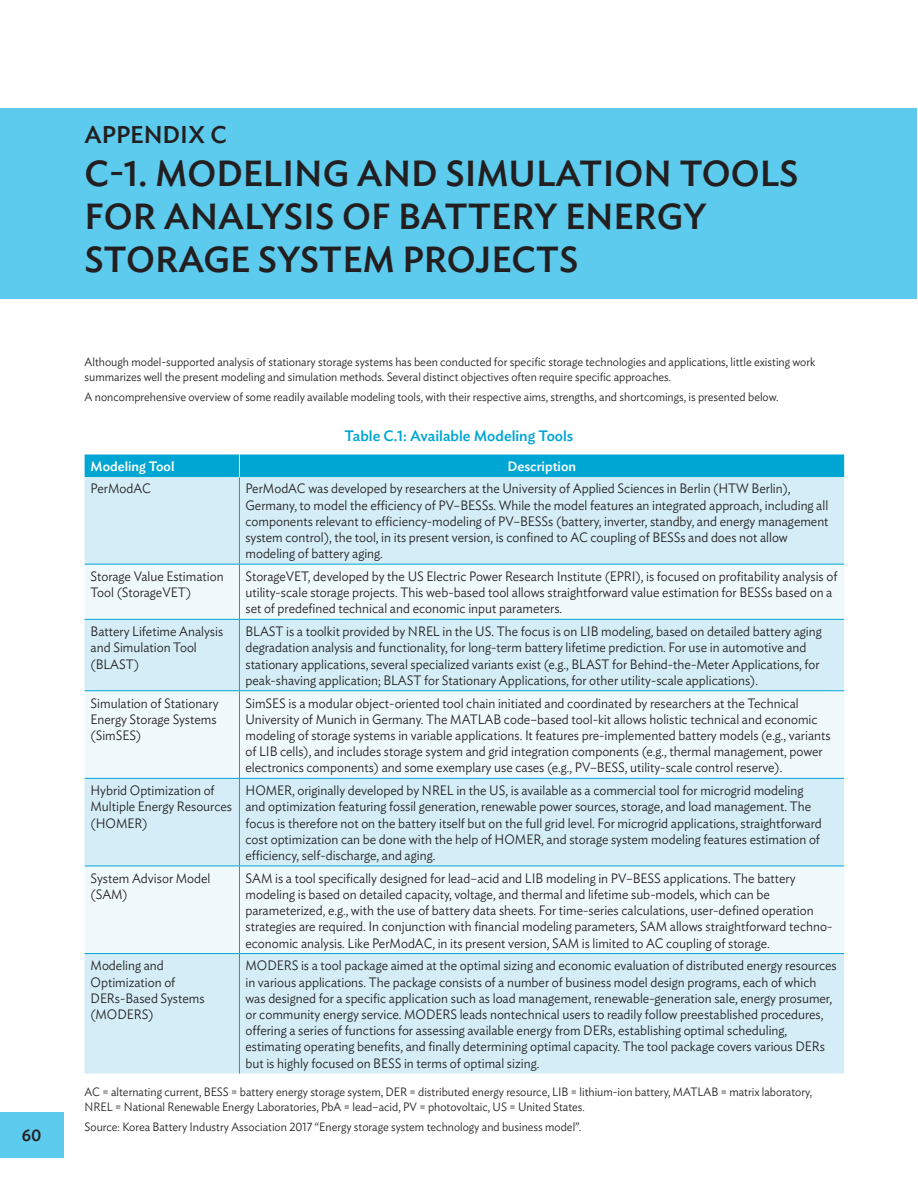
<style>
.page{position:relative;width:918px;height:1188px;background:#fff}
.page>*{position:absolute;margin:0;border:0;box-sizing:border-box;transform-origin:0 0}
.t1{font:500 36px/43.2px "Ideal Sans";color:#231f20}
.t2{font:500 24px "Ideal Sans";color:#231f20}
.t3{font:500 16.5px "Ideal Sans";color:#231f20}
.t4{font:500 15px "Ideal Sans";color:#00a6d3}
.t5{font:300 13.5px/16.2px "Ideal Sans";color:#231f20;scale:.95 1}
.t6{font:500 13.5px "Ideal Sans";color:#fff}
.t7{font:300 12px/15px "Ideal Sans";color:#231f20;scale:.95 1}
</style>
<div class="page">
<div style="left:0;top:1112px;width:63px;height:46px;background:#5ccbed"></div>
<div style="left:0;top:109px;width:917px;height:190px;background:#5ccbed"></div>
<div style="left:85px;top:477px;width:759px;height:597px;background:#d4edf6"></div>
<svg style="left:85px;top:565px;width:759px;height:388px;fill:#f0f9fc"></svg>
<div style="left:85px;top:454px;width:759px;height:23px;background:#00a6d3"></div>
<hr style="left:239px;top:477px;width:1px;height:87px;background:#00a6d3">
<hr style="left:85px;top:564px;width:154px;height:1px;background:#00a6d3">
<hr style="left:239px;top:564px;width:605px;height:1px;background:#00a6d3">
<hr style="left:239px;top:565px;width:1px;height:54px;background:#00a6d3">
<hr style="left:85px;top:619px;width:154px;height:1px;background:#00a6d3">
<hr style="left:239px;top:619px;width:605px;height:1px;background:#00a6d3">
<hr style="left:239px;top:620px;width:1px;height:70px;background:#00a6d3">
<hr style="left:85px;top:690px;width:154px;height:1px;background:#00a6d3">
<hr style="left:239px;top:690px;width:605px;height:1px;background:#00a6d3">
<hr style="left:239px;top:691px;width:1px;height:87px;background:#00a6d3">
<hr style="left:85px;top:778px;width:154px;height:1px;background:#00a6d3">
<hr style="left:239px;top:778px;width:605px;height:1px;background:#00a6d3">
<hr style="left:239px;top:779px;width:1px;height:87px;background:#00a6d3">
<hr style="left:85px;top:866px;width:154px;height:1px;background:#00a6d3">
<hr style="left:239px;top:866px;width:605px;height:1px;background:#00a6d3">
<hr style="left:239px;top:866px;width:1px;height:87px;background:#00a6d3">
<hr style="left:85px;top:953px;width:154px;height:1px;background:#00a6d3">
<hr style="left:239px;top:953px;width:605px;height:1px;background:#00a6d3">
<hr style="left:239px;top:954px;width:1px;height:120px;background:#00a6d3">
<p class="t3" style="left:22px;top:1123px;width:21px">60</p>
<h2 class="t2" style="left:85px;top:116px;width:144px">APPENDIX C</h2>
<h1 class="t1" style="left:85px;top:149px;width:716px">C-1. MODELING AND SIMULATION TOOLS<br>FOR ANALYSIS OF BATTERY ENERGY<br>STORAGE SYSTEM PROJECTS</h1>
<p class="t7" style="left:85px;top:353px;width:771px">Although model-supported analysis of stationary storage systems has been conducted for specific storage technologies and applications, little existing work summarizes well the present modeling and simulation methods. Several distinct objectives often require specific approaches.</p>
<p class="t7" style="left:85px;top:388px;width:732px">A noncomprehensive overview of some readily available modeling tools, with their respective aims, strengths, and shortcomings, is presented below.</p>
<p class="t4" style="left:345px;top:424px;width:230px">Table C.1: Available Modeling Tools</p>
<p class="t6" style="left:91px;top:456px;width:85px">Modeling Tool</p>
<p class="t6" style="left:508px;top:456px;width:70px">Description</p>
<p class="t5" style="left:91px;top:479px;width:65px">PerModAC</p>
<p class="t5" style="left:245px;top:479px;width:615px">PerModAC was developed by researchers at the University of Applied Sciences in Berlin (HTW Berlin), Germany, to model the efficiency of PV–BESSs. While the model features an integrated approach, including all components relevant to efficiency-modeling of PV–BESSs (battery, inverter, standby, and energy management system control), the tool, in its present version, is confined to AC coupling of BESSs and does not allow modeling of battery aging.</p>
<p class="t5" style="left:91px;top:567px;width:142px">Storage Value Estimation<br>Tool (StorageVET)</p>
<p class="t5" style="left:245px;top:567px;width:625px">StorageVET, developed by the US Electric Power Research Institute (EPRI), is focused on profitability analysis of utility-scale storage projects. This web-based tool allows straightforward value estimation for BESSs based on a set of predefined technical and economic input parameters.</p>
<p class="t5" style="left:91px;top:622px;width:141px">Battery Lifetime Analysis and Simulation Tool (BLAST)</p>
<p class="t5" style="left:245px;top:622px;width:608px">BLAST is a toolkit provided by NREL in the US. The focus is on LIB modeling, based on detailed battery aging degradation analysis and functionality, for long-term battery lifetime prediction. For use in automotive and stationary applications, several specialized variants exist (e.g., BLAST for Behind-the-Meter Applications, for peak-shaving application; BLAST for Stationary Applications, for other utility-scale applications).</p>
<p class="t5" style="left:91px;top:694px;width:136px">Simulation of Stationary<br>Energy Storage Systems (SimSES)</p>
<p class="t5" style="left:245px;top:694px;width:618px">SimSES is a modular object-oriented tool chain initiated and coordinated by researchers at the Technical University of Munich in Germany. The MATLAB code–based tool-kit allows holistic technical and economic modeling of storage systems in variable applications. It features pre-implemented battery models (e.g., variants of LIB cells), and includes storage system and grid integration components (e.g., thermal management, power electronics components) and some exemplary use cases (e.g., PV–BESS, utility-scale control reserve).</p>
<p class="t5" style="left:91px;top:781px;width:150px">Hybrid Optimization of<br>Multiple Energy Resources (HOMER)</p>
<p class="t5" style="left:245px;top:781px;width:608px">HOMER, originally developed by NREL in the US, is available as a commercial tool for microgrid modeling and optimization featuring fossil generation, renewable power sources, storage, and load management. The focus is therefore not on the battery itself but on the full grid level. For microgrid applications, straightforward cost optimization can be done with the help of HOMER, and storage system modeling features estimation of efficiency, self-discharge, and aging.</p>
<p class="t5" style="left:91px;top:869px;width:128px">System Advisor Model (SAM)</p>
<p class="t5" style="left:245px;top:869px;width:619px">SAM is a tool specifically designed for lead–acid and LIB modeling in PV–BESS applications. The battery modeling is based on detailed capacity, voltage, and thermal and lifetime sub-models, which can be parameterized, e.g., with the use of battery data sheets. For time-series calculations, user-defined operation strategies are required. In conjunction with financial modeling parameters, SAM allows straightforward techno&shy;economic analysis. Like PerModAC, in its present version, SAM is limited to AC coupling of storage.</p>
<p class="t5" style="left:91px;top:956px;width:122px">Modeling and<br>Optimization of<br>DERs-Based Systems (MODERS)</p>
<p class="t5" style="left:245px;top:956px;width:624px">MODERS is a tool package aimed at the optimal sizing and economic evaluation of distributed energy resources in various applications. The package consists of a number of business model design programs, each of which was designed for a specific application such as load management, renewable-generation sale, energy prosumer, or community energy service. MODERS leads nontechnical users to readily follow preestablished procedures, offering a series of functions for assessing available energy from DERs, establishing optimal scheduling, estimating operating benefits, and finally determining optimal capacity. The tool package covers various DERs but is highly focused on BESS in terms of optimal sizing.</p>
<p class="t7" style="left:85px;top:1083px;width:767px">AC = alternating current, BESS = battery energy storage system, DER = distributed energy resource, LIB = lithium-ion battery, MATLAB = matrix laboratory,<br>NREL = National Renewable Energy Laboratories, PbA = lead–acid, PV = photovoltaic, US = United States.</p>
<p class="t7" style="left:85px;top:1118px;width:525px">Source: Korea Battery Industry Association 2017 “Energy storage system technology and business model”.</p>
</div>
